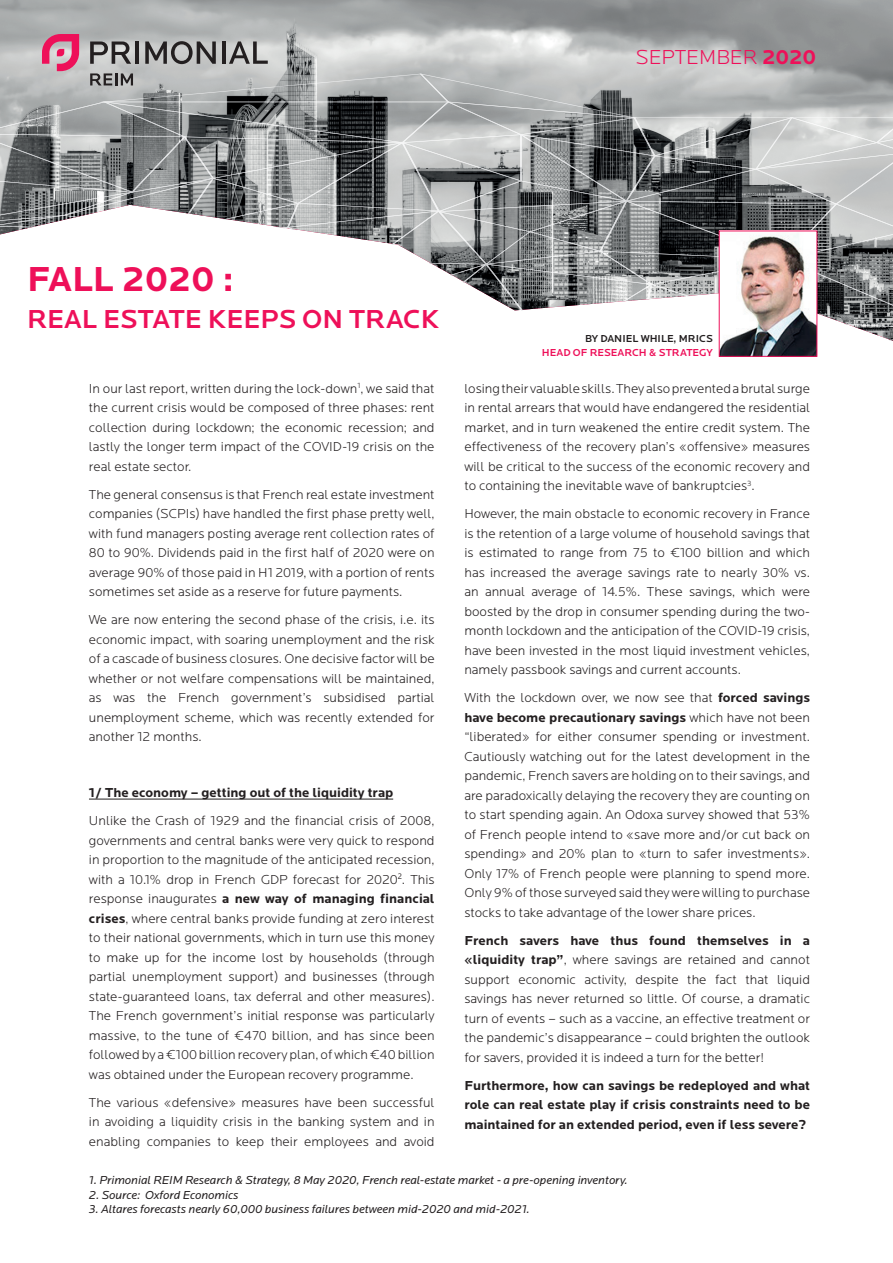
<style>
.page{position:relative;width:893px;height:1263px;background:#fff}
.page>*{position:absolute;margin:0;border:0;box-sizing:border-box;transform-origin:0 0}
.t1{font:700 36px "Locator";color:#ee1059}
.t2{font:500 27px "Locator";color:#ee1059}
.t3{font:300 21px "Locator";color:#ee1059}
.t4{font:300 13.5px/19.5px "Locator";color:#231f20;text-align:justify}
.t5{font:700 13.5px/19.5px "Locator";color:#231f20;text-align:justify}
.t6{font:italic 12px "Locator";color:#231f20}
.t7{font:500 10.5px "Locator";color:#ee1059}
.t8{font:500 10.5px "Locator";color:#231f20}
.s1{font-weight:700}
</style>
<div class="page">
<hr style="left:89px;top:799px;width:304px;height:1px;background:#231f20">
<svg style="left:0;top:34px;width:893px;height:307px"></svg>
<img style="left:721px;top:233px;width:94px;height:122px">
<h3 class="t3" style="left:635px;top:45px;width:182px">SEPTEMBER <span class="s1">2020</span></h3>
<h1 class="t1" style="left:27px;top:258px;width:208px">FALL 2020 :</h1>
<h2 class="t2" style="left:27px;top:304px;width:414px">REAL ESTATE KEEPS ON TRACK</h2>
<p class="t4" style="left:89px;top:379px;width:347px">In our last report, written during the lock-down<sup>1</sup>, we said that the current crisis would be composed of three phases: rent collection during lockdown; the economic recession; and lastly the longer term impact of the COVID-19 crisis on the real estate sector.</p>
<p class="t4" style="left:89px;top:485px;width:347px">The general consensus is that French real estate investment companies (SCPIs) have handled the first phase pretty well, with fund managers posting average rent collection rates of 80 to 90%. Dividends paid in the first half of 2020 were on average 90% of those paid in H1 2019, with a portion of rents sometimes set aside as a reserve for future payments.</p>
<p class="t4" style="left:89px;top:610px;width:347px">We are now entering the second phase of the crisis, i.e. its economic impact, with soaring unemployment and the risk of a cascade of business closures. One decisive factor will be whether or not welfare compensations will be maintained, as was the French government’s subsidised partial unemployment scheme, which was recently extended for another 12 months.</p>
<p class="t5" style="left:89px;top:783px;width:306px">1/ The economy – getting out of the liquidity trap</p>
<p class="t4" style="left:89px;top:811px;width:347px">Unlike the Crash of 1929 and the financial crisis of 2008, governments and central banks were very quick to respond in proportion to the magnitude of the anticipated recession, with a 10.1% drop in French GDP forecast for 2020 . This response inaugurates <span class="s1">a new way of managing financial crises</span>, where central banks provide funding at zero interest to their national governments, which in turn use this money to make up for the income lost by households (through partial unemployment support) and businesses (through state-guaranteed loans, tax deferral and other measures).<br>The French government’s initial response was particularly massive, to the tune of €470 billion, and has since been followed by a €100 billion recovery plan, of which €40 billion was obtained under the European recovery programme.</p>
<p class="t4" style="left:89px;top:1093px;width:347px">The various «defensive» measures have been successful in avoiding a liquidity crisis in the banking system and in enabling companies to keep their employees and avoid</p>
<p class="t8" style="left:585px;top:333px;width:129px">BY DANIEL WHILE, MRICS</p>
<p class="t7" style="left:542px;top:346px;width:172px">HEAD OF RESEARCH &amp; STRATEGY</p>
<p class="t4" style="left:464px;top:378px;width:347px">losing their valuable skills. They also prevented a brutal surge in rental arrears that would have endangered the residential market, and in turn weakened the entire credit system. The effectiveness of the recovery plan’s «offensive» measures will be critical to the success of the economic recovery and to containing the inevitable wave of bankruptcies<sup>3</sup>.</p>
<p class="t4" style="left:464px;top:504px;width:347px">However, the main obstacle to economic recovery in France is the retention of a large volume of household savings that is estimated to range from 75 to €100 billion and which has increased the average savings rate to nearly 30% vs. an annual average of 14.5%. These savings, which were boosted by the drop in consumer spending during the two&shy;month lockdown and the anticipation of the COVID-19 crisis, have been invested in the most liquid investment vehicles, namely passbook savings and current accounts.</p>
<p class="t4" style="left:464px;top:688px;width:347px">With the lockdown over, we now see that <span class="s1">forced savings have become precautionary savings</span> which have not been “liberated» for either consumer spending or investment.<br>Cautiously watching out for the latest development in the pandemic, French savers are holding on to their savings, and are paradoxically delaying the recovery they are counting on to start spending again. An Odoxa survey showed that 53% of French people intend to «save more and/or cut back on spending» and 20% plan to «turn to safer investments».<br>Only 17% of French people were planning to spend more.<br>Only 9% of those surveyed said they were willing to purchase stocks to take advantage of the lower share prices.</p>
<p class="t4" style="left:464px;top:930px;width:347px"><span class="s1">French savers have thus found themselves in a «liquidity trap”</span>, where savings are retained and cannot support economic activity, despite the fact that liquid savings has never returned so little. Of course, a dramatic turn of events – such as a vaccine, an effective treatment or the pandemic’s disappearance – could brighten the outlook for savers, provided it is indeed a turn for the better!</p>
<p class="t5" style="left:464px;top:1076px;width:347px">Furthermore, how can savings be redeployed and what role can real estate play if crisis constraints need to be maintained for an extended period, even if less severe?</p>
<p class="t6" style="left:89px;top:1174px;width:540px">1. Primonial REIM Research &amp; Strategy, 8 May 2020, French real-estate market - a pre-opening inventory.</p>
<p class="t6" style="left:89px;top:1188px;width:151px">2. Source: Oxford Economics</p>
<p class="t6" style="left:89px;top:1202px;width:442px">3. Altares forecasts nearly 60,000 business failures between mid-2020 and mid-2021.</p>
</div>
